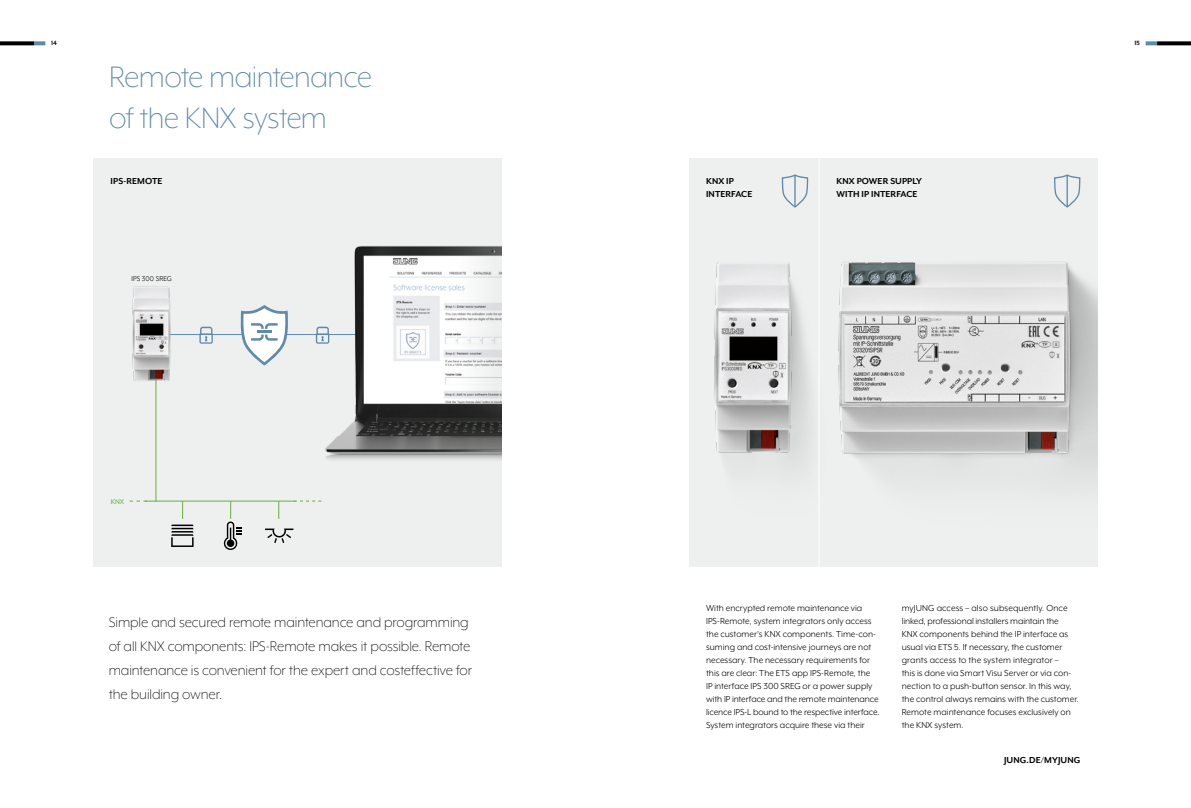
<style>
.page{position:relative;width:1191px;height:808px;background:#fff}
.page>*{position:absolute;margin:0;border:0;box-sizing:border-box;transform-origin:0 0}
.t1{font:300 34px/40.8px "Mr Eaves XL Mod OT";letter-spacing:-.025em;color:#618aa7}
.t2{font:300 16px/24px "Mr Eaves XL Mod OT";letter-spacing:-.01em;color:#000}
.t3{font:10px/13px "Mr Eaves XL Mod OT";color:#000}
.t4{font:700 10px/13px "Mr Eaves XL Mod OT";letter-spacing:.01em;color:#000}
.t5{font:8px "Mr Eaves XL Mod OT";letter-spacing:.01em;color:#000}
.t6{font:8px "Mr Eaves XL Mod OT";color:#68ae44}
.t7{font:700 7px "Mr Eaves XL Mod OT";color:#000}
</style>
<div class="page">
<div style="left:689px;top:159px;width:408px;height:408px;background:#eeefef"></div>
<img style="left:852px;top:262px;width:245px;height:222px">
<img style="left:838px;top:262px;width:14px;height:193px">
<img style="left:714px;top:262px;width:97px;height:209px">
<hr style="left:818px;top:159px;width:1px;height:408px;background:#fff">
<div style="left:94px;top:159px;width:408px;height:408px;background:#eeefef"></div>
<hr style="left:166px;top:334px;width:195px;height:1px;background:#618aa7">
<hr style="left:145px;top:501px;width:150px;height:1px;background:#68ae44">
<svg style="left:129px;top:501px;width:18px;height:1px"></svg>
<svg style="left:294px;top:501px;width:27px;height:1px"></svg>
<hr style="left:155px;top:365px;width:1px;height:137px;background:#68ae44">
<svg style="left:278px;top:501px;width:1px;height:18px"></svg>
<svg style="left:182px;top:501px;width:1px;height:18px"></svg>
<svg style="left:199px;top:327px;width:14px;height:17px"></svg>
<svg style="left:240px;top:305px;width:48px;height:60px"></svg>
<svg style="left:781px;top:174px;width:28px;height:34px"></svg>
<hr style="left:794px;top:176px;width:1px;height:31px;background:#618aa7">
<svg style="left:1054px;top:174px;width:27px;height:34px"></svg>
<hr style="left:1066px;top:176px;width:1px;height:31px;background:#618aa7">
<svg style="left:265px;top:528px;width:28px;height:15px"></svg>
<svg style="left:223px;top:501px;width:19px;height:49px"></svg>
<img style="left:315px;top:246px;width:187px;height:214px">
<svg style="left:171px;top:525px;width:23px;height:22px"></svg>
<svg style="left:455px;top:256px;width:47px;height:147px"></svg>
<img style="left:132px;top:286px;width:39px;height:98px">
<svg style="left:1145px;top:41px;width:12px;height:4px"></svg>
<svg style="left:34px;top:41px;width:11px;height:4px"></svg>
<svg style="left:1157px;top:41px;width:34px;height:4px"></svg>
<svg style="left:0;top:41px;width:34px;height:4px"></svg>
<p class="t7" style="left:51px;top:40px;width:7px">14</p>
<p class="t7" style="left:1134px;top:40px;width:7px">15</p>
<h1 class="t1" style="left:109px;top:56px;width:265px">Remote maintenance of the KNX system</h1>
<p class="t4" style="left:111px;top:174px;width:53px">IPS-REMOTE</p>
<p class="t5" style="left:131px;top:275px;width:42px">IPS 300 SREG</p>
<p class="t6" style="left:111px;top:497px;width:15px">KNX</p>
<h2 class="t2" style="left:109px;top:611px;width:365px">Simple and secured remote maintenance and programming of all KNX components: IPS-Remote makes it possible. Remote maintenance is convenient for the expert and costeffective for the building owner.</h2>
<p class="t4" style="left:706px;top:174px;width:48px">KNX IP<br>INTERFACE</p>
<p class="t4" style="left:836px;top:174px;width:87px">KNX POWER SUPPLY<br>WITH IP INTERFACE</p>
<p class="t3" style="left:706px;top:602px;width:175px">With encrypted remote maintenance via IPS-Remote, system integrators only access the customer's KNX components. Time-con&shy;suming and cost-intensive journeys are not necessary. The necessary requirements for this are clear: The ETS app IPS-Remote, the<br>IP interface IPS 300 SREG or a power supply with IP interface and the remote maintenance licence IPS-L bound to the respective interface.<br>System integrators acquire these via their</p>
<p class="t3" style="left:901px;top:602px;width:179px">myJUNG access – also subsequently. Once linked, professional installers maintain the<br>KNX components behind the IP interface as usual via ETS 5. If necessary, the customer grants access to the system integrator –<br>this is done via Smart Visu Server or via con&shy;nection to a push-button sensor. In this way, the control always remains with the customer.<br>Remote maintenance focuses exclusively on the KNX system.</p>
<p class="t4" style="left:1004px;top:753px;width:78px">JUNG.DE/MYJUNG</p>
</div>
